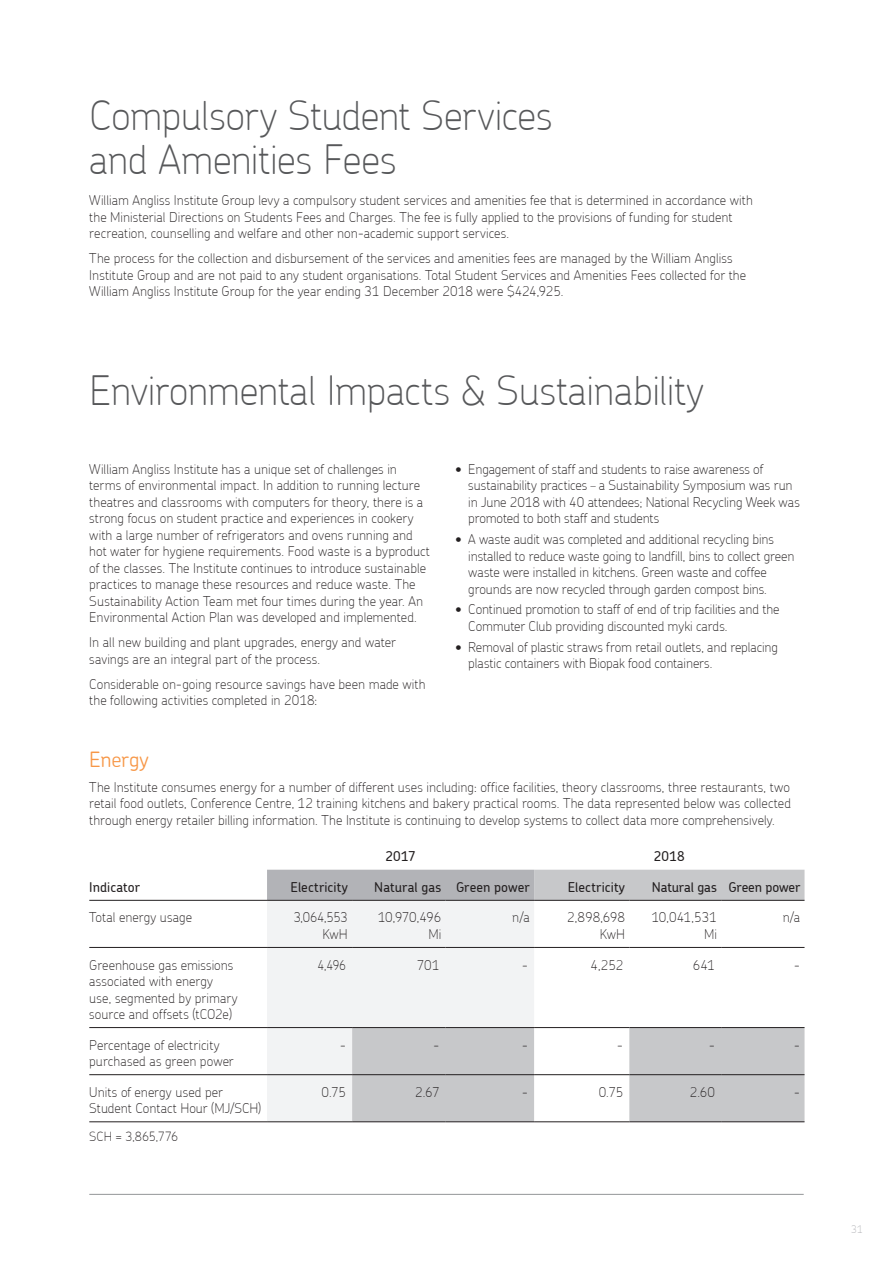
<style>
.page{position:relative;width:893px;height:1263px;background:#fff}
.page>*{position:absolute;margin:0;border:0;box-sizing:border-box;transform-origin:0 0}
.t1{font:100 40.5px/43.5px "Chevin";letter-spacing:-.02em;color:#57585a}
.t2{font:300 21px "Chevin";letter-spacing:-.015em;color:#f79747}
.t3{font:100 13.5px/16.5px "Chevin";color:#231f20}
.t4{font:500 13.5px "Chevin";letter-spacing:.005em;color:#231f20}
.t5{font:100 13.5px/16.5px "Chevin";letter-spacing:-.02em;color:#231f20;text-align:right}
.t6{font:100 13.5px "Chevin";color:#231f20;scale:.92 1}
.t7{font:100 12.75px "Chevin";color:#231f20}
.t8{font:100 10.5px "Chevin";color:#b2b3b7}
</style>
<div class="page">
<hr style="left:89px;top:1194px;width:715px;height:1px;background:#939598">
<div style="left:267px;top:870px;width:85px;height:30px;background:#b2b3b7"></div>
<svg style="left:352px;top:870px;width:452px;height:251px"></svg>
<svg style="left:267px;top:901px;width:267px;height:220px;fill:#f2f3f4"></svg>
<hr style="left:89px;top:900px;width:178px;height:1px;background:#231f20">
<hr style="left:267px;top:900px;width:85px;height:1px;background:#231f20">
<hr style="left:352px;top:900px;width:94px;height:1px;background:#231f20">
<hr style="left:446px;top:900px;width:88px;height:1px;background:#231f20">
<hr style="left:534px;top:900px;width:95px;height:1px;background:#231f20">
<hr style="left:629px;top:900px;width:92px;height:1px;background:#231f20">
<hr style="left:721px;top:900px;width:83px;height:1px;background:#231f20">
<hr style="left:89px;top:947px;width:178px;height:1px;background:#231f20">
<hr style="left:267px;top:947px;width:85px;height:1px;background:#231f20">
<hr style="left:352px;top:947px;width:94px;height:1px;background:#231f20">
<hr style="left:446px;top:947px;width:88px;height:1px;background:#231f20">
<hr style="left:534px;top:947px;width:95px;height:1px;background:#231f20">
<hr style="left:629px;top:947px;width:92px;height:1px;background:#231f20">
<hr style="left:721px;top:947px;width:83px;height:1px;background:#231f20">
<hr style="left:89px;top:1027px;width:178px;height:1px;background:#231f20">
<hr style="left:267px;top:1027px;width:85px;height:1px;background:#231f20">
<hr style="left:352px;top:1027px;width:94px;height:1px;background:#231f20">
<hr style="left:446px;top:1027px;width:88px;height:1px;background:#231f20">
<hr style="left:534px;top:1027px;width:95px;height:1px;background:#231f20">
<hr style="left:629px;top:1027px;width:92px;height:1px;background:#231f20">
<hr style="left:721px;top:1027px;width:83px;height:1px;background:#231f20">
<hr style="left:89px;top:1074px;width:178px;height:1px;background:#231f20">
<hr style="left:267px;top:1074px;width:85px;height:1px;background:#231f20">
<hr style="left:352px;top:1074px;width:94px;height:1px;background:#231f20">
<hr style="left:446px;top:1074px;width:88px;height:1px;background:#231f20">
<hr style="left:534px;top:1074px;width:95px;height:1px;background:#231f20">
<hr style="left:629px;top:1074px;width:92px;height:1px;background:#231f20">
<hr style="left:721px;top:1074px;width:83px;height:1px;background:#231f20">
<hr style="left:89px;top:1121px;width:178px;height:1px;background:#231f20">
<hr style="left:267px;top:1121px;width:85px;height:1px;background:#231f20">
<hr style="left:352px;top:1121px;width:94px;height:1px;background:#231f20">
<hr style="left:446px;top:1121px;width:88px;height:1px;background:#231f20">
<hr style="left:534px;top:1121px;width:95px;height:1px;background:#231f20">
<hr style="left:629px;top:1121px;width:92px;height:1px;background:#231f20">
<hr style="left:721px;top:1121px;width:83px;height:1px;background:#231f20">
<h1 class="t1" style="left:89px;top:93px;width:465px">Compulsory Student Services and Amenities Fees</h1>
<p class="t3" style="left:89px;top:192px;width:665px">William Angliss Institute Group levy a compulsory student services and amenities fee that is determined in accordance with the Ministerial Directions on Students Fees and Charges. The fee is fully applied to the provisions of funding for student recreation, counselling and welfare and other non-academic support services.</p>
<p class="t3" style="left:89px;top:250px;width:658px">The process for the collection and disbursement of the services and amenities fees are managed by the William Angliss<br>Institute Group and are not paid to any student organisations. Total Student Services and Amenities Fees collected for the<br>William Angliss Institute Group for the year ending 31 December 2018 were $424,925.</p>
<h1 class="t1" style="left:89px;top:368px;width:616px">Environmental Impacts &amp; Sustainability</h1>
<p class="t3" style="left:89px;top:460px;width:342px">William Angliss Institute has a unique set of challenges in terms of environmental impact. In addition to running lecture theatres and classrooms with computers for theory, there is a strong focus on student practice and experiences in cookery with a large number of refrigerators and ovens running and hot water for hygiene requirements. Food waste is a byproduct of the classes. The Institute continues to introduce sustainable practices to manage these resources and reduce waste. The Sustainability Action Team met four times during the year. An Environmental Action Plan was developed and implemented.</p>
<p class="t3" style="left:89px;top:634px;width:308px">In all new building and plant upgrades, energy and water savings are an integral part of the process.</p>
<p class="t3" style="left:89px;top:675px;width:338px">Considerable on-going resource savings have been made with the following activities completed in 2018:</p>
<p class="t3" style="left:468px;top:460px;width:333px;text-indent:-13px">• Engagement of staff and students to raise awareness of sustainability practices – a Sustainability Symposium was run in June 2018 with 40 attendees; National Recycling Week was promoted to both staff and students</p>
<p class="t3" style="left:468px;top:531px;width:328px;text-indent:-13px">• A waste audit was completed and additional recycling bins installed to reduce waste going to landfill, bins to collect green waste were installed in kitchens. Green waste and coffee grounds are now recycled through garden compost bins.</p>
<p class="t3" style="left:468px;top:601px;width:313px;text-indent:-13px">• Continued promotion to staff of end of trip facilities and the<br>Commuter Club providing discounted myki cards.</p>
<p class="t3" style="left:468px;top:638px;width:311px;text-indent:-13px">• Removal of plastic straws from retail outlets, and replacing plastic containers with Biopak food containers.</p>
<h2 class="t2" style="left:89px;top:745px;width:61px">Energy</h2>
<p class="t3" style="left:89px;top:778px;width:703px;text-align:justify">The Institute consumes energy for a number of different uses including: office facilities, theory classrooms, three restaurants, two retail food outlets, Conference Centre, 12 training kitchens and bakery practical rooms. The data represented below was collected through energy retailer billing information. The Institute is continuing to develop systems to collect data more comprehensively.</p>
<p class="t4" style="left:385px;top:847px;width:32px">2017</p>
<p class="t4" style="left:654px;top:847px;width:32px">2018</p>
<p class="t4" style="left:89px;top:878px;width:52px">Indicator</p>
<p class="t4" style="left:290px;top:878px;width:59px">Electricity</p>
<p class="t4" style="left:374px;top:878px;width:157px">Natural gas Green power</p>
<p class="t4" style="left:568px;top:878px;width:59px">Electricity</p>
<p class="t4" style="left:652px;top:878px;width:150px">Natural gas Green power</p>
<p class="t3" style="left:89px;top:909px;width:104px">Total energy usage</p>
<p class="t3" style="left:294px;top:909px;width:56px;text-align:right">3,064,553<br>KwH</p>
<p class="t5" style="left:378px;top:909px;width:65px">10,970,496<br>Mi</p>
<p class="t3" style="left:512px;top:909px;width:19px">n/a</p>
<p class="t3" style="left:567px;top:909px;width:59px;text-align:right">2,898,698<br>KwH</p>
<p class="t3" style="left:652px;top:909px;width:67px;text-align:right">10,041,531<br>Mi</p>
<p class="t3" style="left:783px;top:909px;width:19px">n/a</p>
<p class="t3" style="left:89px;top:956px;width:150px">Greenhouse gas emissions associated with energy use, segmented by primary source and offsets (tCO2e)</p>
<p class="t6" style="left:318px;top:956px;width:32px">4,496</p>
<p class="t3" style="left:417px;top:956px;width:24px">701</p>
<p class="t3" style="left:522px;top:956px;width:8px">-</p>
<p class="t3" style="left:591px;top:956px;width:34px">4,252</p>
<p class="t3" style="left:693px;top:956px;width:24px">641</p>
<p class="t3" style="left:794px;top:956px;width:8px">-</p>
<p class="t3" style="left:89px;top:1036px;width:146px">Percentage of electricity purchased as green power</p>
<p class="t3" style="left:340px;top:1036px;width:8px">-</p>
<p class="t3" style="left:433px;top:1036px;width:8px">-</p>
<p class="t3" style="left:522px;top:1036px;width:8px">-</p>
<p class="t3" style="left:617px;top:1036px;width:8px">-</p>
<p class="t3" style="left:709px;top:1036px;width:8px">-</p>
<p class="t3" style="left:794px;top:1036px;width:8px">-</p>
<p class="t3" style="left:89px;top:1083px;width:174px">Units of energy used per<br>Student Contact Hour (MJ/SCH)</p>
<p class="t3" style="left:322px;top:1083px;width:26px">0.75</p>
<p class="t3" style="left:415px;top:1083px;width:26px">2.67</p>
<p class="t3" style="left:522px;top:1083px;width:8px">-</p>
<p class="t3" style="left:599px;top:1083px;width:26px">0.75</p>
<p class="t3" style="left:690px;top:1083px;width:27px">2.60</p>
<p class="t3" style="left:794px;top:1083px;width:8px">-</p>
<p class="t7" style="left:89px;top:1128px;width:91px">SCH = 3,865,776</p>
<p class="t8" style="left:851px;top:1222px;width:13px">31</p>
</div>
